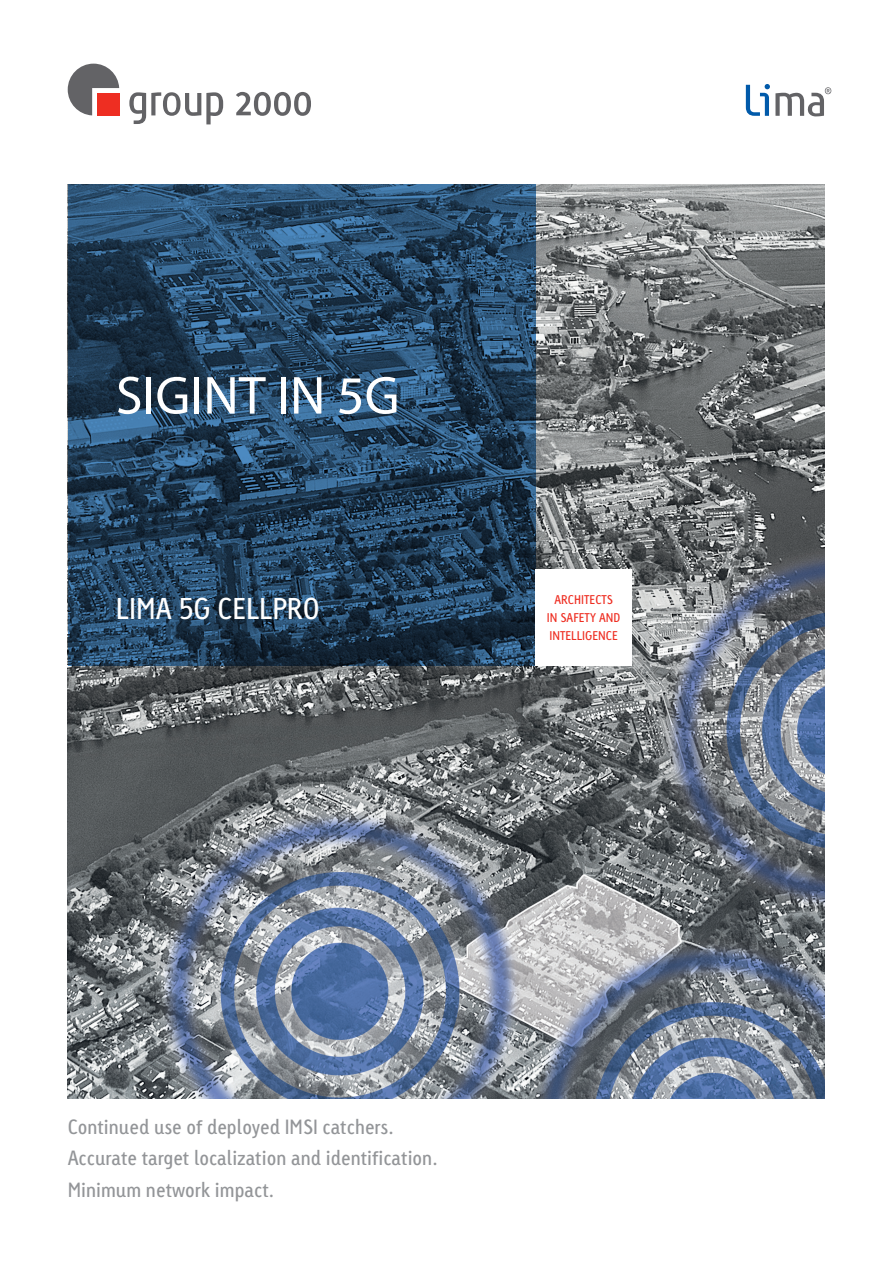
<style>
.page{position:relative;width:893px;height:1263px;background:#fff}
.page>*{position:absolute;margin:0;border:0;box-sizing:border-box;transform-origin:0 0}
.t1{font:54px "Myriad Pro";color:#fff}
.t2{font:28.5px "Linotype Tetria Regular Tab";color:#fff}
.t3{font:19.5px "Linotype Tetria Regular Tab";color:#939598}
.t4{font:12px "Linotype Tetria Regular Tab";color:#ee2e22}
</style>
<div class="page">
<img style="left:68px;top:185px;width:757px;height:914px">
<svg style="left:68px;top:185px;width:467px;height:481px;background:#244461"></svg>
<div style="left:97px;top:93px;width:23px;height:22px;background:#ee2e22"></div>
<svg style="left:68px;top:64px;width:51px;height:51px"></svg>
<svg style="left:236px;top:92px;width:75px;height:24px"></svg>
<svg style="left:129px;top:92px;width:94px;height:32px"></svg>
<svg style="left:746px;top:84px;width:85px;height:32px"></svg>
<div style="left:535px;top:569px;width:97px;height:97px;background:#fff"></div>
<p class="t1" style="left:116px;top:362px;width:285px">SIGINT IN 5G</p>
<p class="t2" style="left:116px;top:592px;width:205px">LIMA 5G CELLPRO</p>
<p class="t4" style="left:554px;top:593px;width:60px">ARCHITECTS</p>
<p class="t4" style="left:547px;top:611px;width:75px">IN SAFETY AND</p>
<p class="t4" style="left:549px;top:629px;width:70px">INTELLIGENCE</p>
<p class="t3" style="left:68px;top:1115px;width:327px">Continued use of deployed IMSI catchers.</p>
<p class="t3" style="left:68px;top:1146px;width:371px">Accurate target localization and identification.</p>
<p class="t3" style="left:68px;top:1178px;width:208px">Minimum network impact.</p>
</div>
